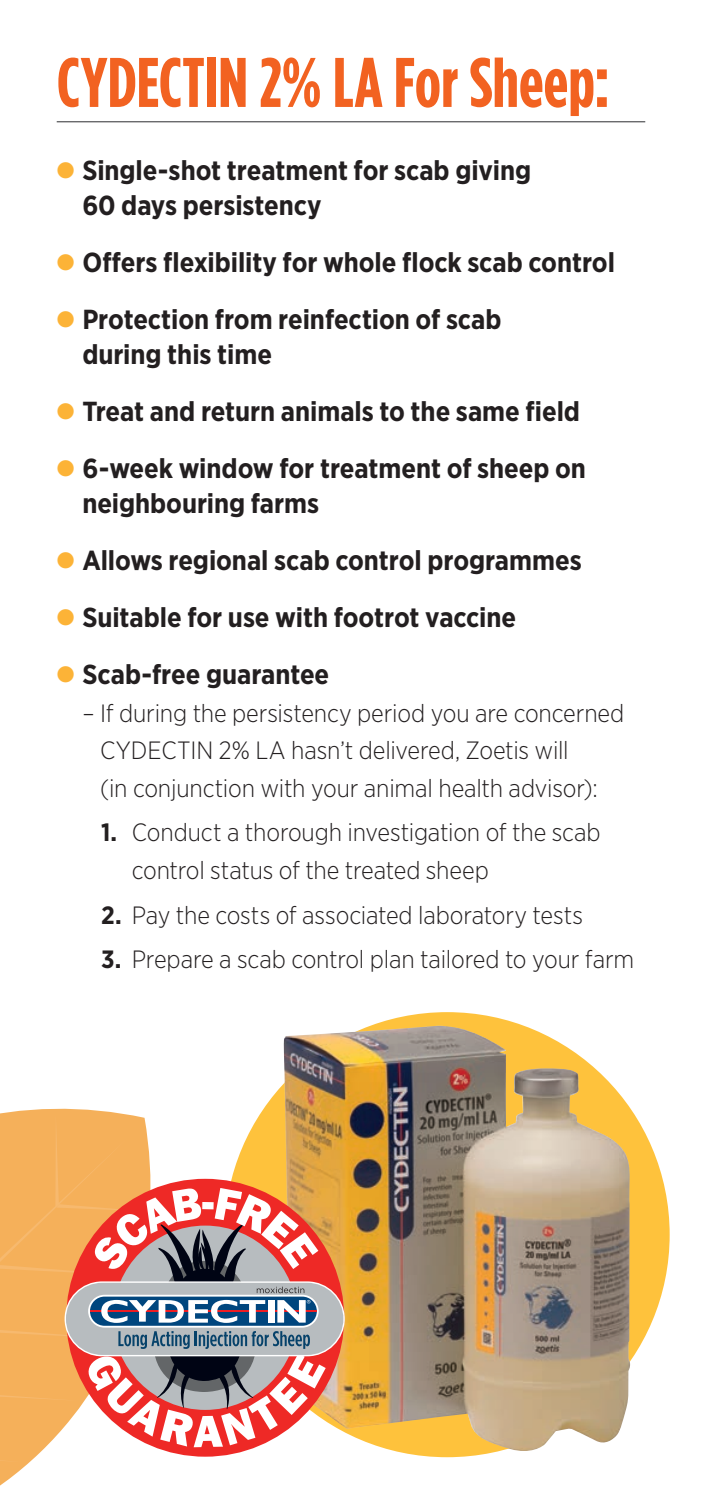
<style>
.page{position:relative;width:702px;height:1489px;background:#fff}
.page>*{position:absolute;margin:0;border:0;box-sizing:border-box;transform-origin:0 0}
.t1{font:700 70px "Gotham Condensed";color:#f26221}
.t2{font:700 27.5px/35px "Gotham Narrow";letter-spacing:-.005em;color:#231f20}
.t3{font:300 25px/37.5px "Gotham Narrow";letter-spacing:-.005em;color:#231f20}
.s1{color:#fcb337}
.s2{font-weight:700}
</style>
<div class="page">
<svg style="left:0;top:1108px;width:151px;height:378px"></svg>
<svg style="left:0;top:1114px;width:147px;height:347px;background:#f5b360"></svg>
<div style="left:224px;top:1012px;width:445px;height:444px;background:#fec23c;border-radius:50%"></div>
<img style="left:283px;top:1025px;width:347px;height:429px">
<svg style="left:66px;top:1178px;width:278px;height:278px"></svg>
<hr style="left:57px;top:121px;width:588px;height:1px;background:#57585a">
<svg style="left:65px;top:1186px;width:280px;height:260px;background:#c28780"></svg>
<h1 class="t1" style="left:57px;top:43px;width:554px">CYDECTIN 2% LA For Sheep:</h1>
<p class="t2" style="left:82px;top:153px;width:450px;text-indent:-26px"><span class="s1">●</span> Single-shot treatment for scab giving<br>60 days persistency</p>
<p class="t2" style="left:57px;top:245px;width:559px"><span class="s1">●</span> Offers flexibility for whole flock scab control</p>
<p class="t2" style="left:82px;top:302px;width:421px;text-indent:-26px"><span class="s1">●</span> Protection from reinfection of scab during this time</p>
<p class="t2" style="left:57px;top:394px;width:525px"><span class="s1">●</span> Treat and return animals to the same field</p>
<p class="t2" style="left:82px;top:451px;width:505px;text-indent:-26px"><span class="s1">●</span> 6-week window for treatment of sheep on neighbouring farms</p>
<p class="t2" style="left:57px;top:543px;width:526px"><span class="s1">●</span> Allows regional scab control programmes</p>
<p class="t2" style="left:57px;top:600px;width:461px"><span class="s1">●</span> Suitable for use with footrot vaccine</p>
<p class="t2" style="left:57px;top:656px;width:274px"><span class="s1">●</span> Scab-free guarantee</p>
<p class="t3" style="left:100px;top:693px;width:526px;text-indent:-18px">– If during the persistency period you are concerned<br>CYDECTIN 2% LA hasn’t delivered, Zoetis will<br>(in conjunction with your animal health advisor):</p>
<p class="t3" style="left:132px;top:813px;width:470px;text-indent:-31px"><span class="s2">1.</span> Conduct a thorough investigation of the scab control status of the treated sheep</p>
<p class="t3" style="left:101px;top:895px;width:483px"><span class="s2">2.</span> Pay the costs of associated laboratory tests</p>
<p class="t3" style="left:101px;top:939px;width:534px"><span class="s2">3.</span> Prepare a scab control plan tailored to your farm</p>
</div>
